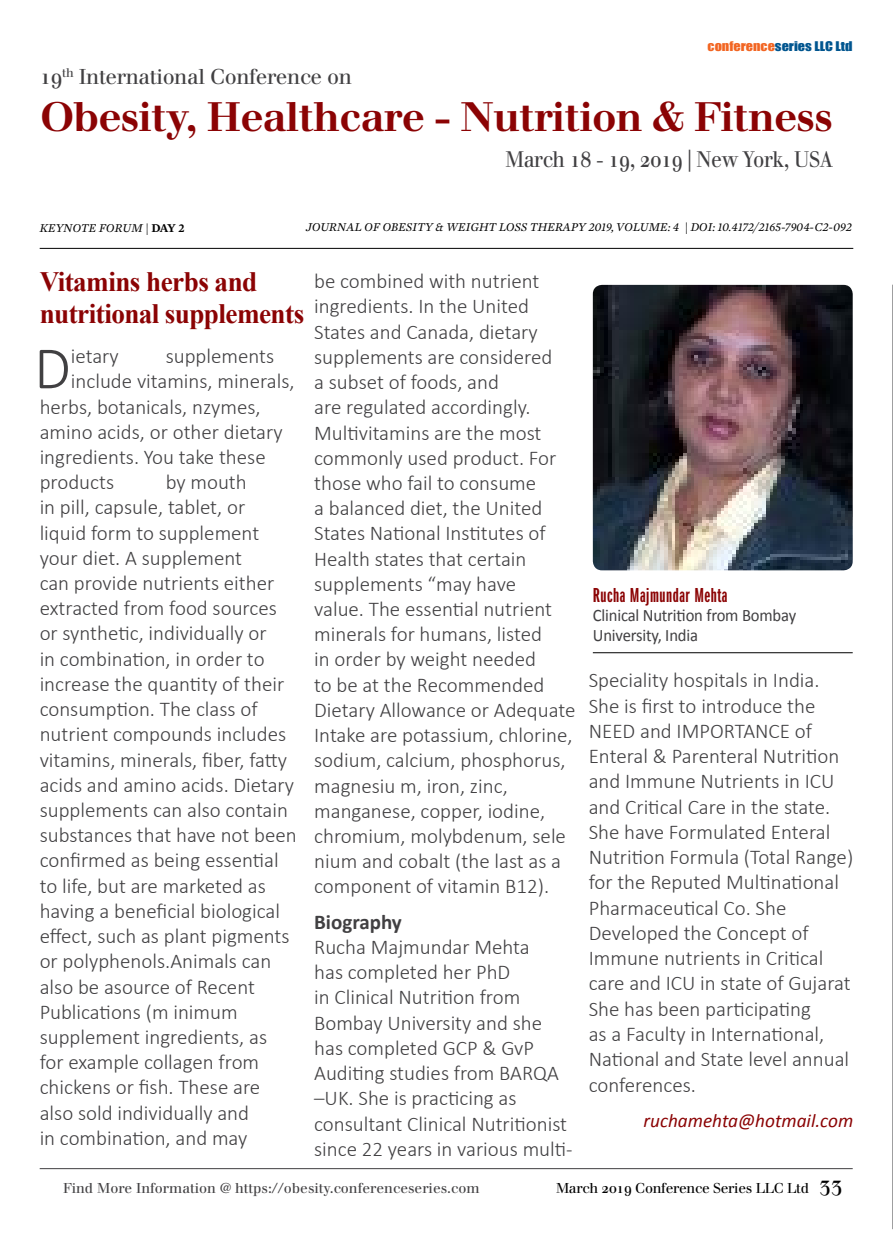
<style>
.page{position:relative;width:893px;height:1241px;background:#fff}
.page>*{position:absolute;margin:0;border:0;box-sizing:border-box;transform-origin:0 0}
.t1{font:300 60.73px "Calibri";color:#414042}
.t2{font:700 40.25px "Justus";letter-spacing:-.02em;color:#8b0304}
.t3{font:700 28px/31.5px "Times New Roman";letter-spacing:-.02em;color:#8b0304}
.t4{font:22.05px "Justus Oldstyle";letter-spacing:-.02em;color:#414042;scale:.9 1}
.t5{font:300 21px/25.2px "Calibri";color:#414042}
.t6{font:21px "Justus Oldstyle";letter-spacing:-.02em;color:#414042}
.t7{font:21px "ITC Franklin Gothic Std Dm X Cp";letter-spacing:.025em;color:#8b0304}
.t8{font:700 21px "Calibri";color:#414042}
.t9{font:italic 19.25px "Calibri";color:#8b0304}
.t10{font:17.5px/19.2px "Calibri";letter-spacing:-.01em;color:#414042;scale:.95 1}
.t11{font:14px "Justus Oldstyle";color:#414042}
.t12{font:14px "Justus Oldstyle";letter-spacing:-.02em;color:#000}
.t13{font:italic 12.25px "Mercury Text G1";letter-spacing:-.01em;color:#000}
.t14{font:12.25px "Impact";color:#00558f;scale:1.16 1}
.s1{color:#f26522}
.s2{font-weight:600;font-style:normal}
.s3{font-size:21px}
</style>
<div class="page">
<hr style="left:40px;top:1168px;width:813px;height:1px;background:#414042">
<hr style="left:40px;top:248px;width:813px;height:1px;background:#000">
<img style="left:593px;top:285px;width:260px;height:285px">
<hr style="left:892px;top:284px;width:1px;height:944px;background:#414042">
<hr style="left:593px;top:652px;width:260px;height:1px;background:#000">
<p class="t14" style="left:708px;top:37px;width:126px"><span class="s1">conference</span>series LLC Ltd</p>
<p class="t6" style="left:40px;top:64px;width:314px">19<sup>th</sup> International Conference on</p>
<h2 class="t2" style="left:40px;top:92px;width:795px">Obesity, Healthcare - Nutrition &amp; Fitness</h2>
<p class="t4" style="left:505px;top:146px;width:365px">March 18 - 19, 2019 | New York, USA</p>
<p class="t13" style="left:40px;top:220px;width:146px">KEYNOTE FORUM | <span class="s2">DAY 2</span></p>
<p class="t13" style="left:306px;top:220px;width:548px">JOURNAL OF OBESITY &amp; WEIGHT LOSS THERAPY 2019, VOLUME: 4 | DOI: 10.4172/2165-7904-C2-092</p>
<h3 class="t3" style="left:40px;top:265px;width:266px">Vitamins herbs and nutritional supplements</h3>
<h1 class="t1" style="left:34px;top:330px;width:38px">D</h1>
<p class="t5" style="left:71px;top:343px;width:49px">ietary</p>
<p class="t5" style="left:166px;top:343px;width:110px">supplements</p>
<p class="t5" style="left:71px;top:368px;width:225px">include vitamins, minerals,</p>
<p class="t5" style="left:40px;top:393px;width:222px">herbs, botanicals, nzymes,</p>
<p class="t5" style="left:40px;top:419px;width:245px">amino acids, or other dietary</p>
<p class="t5" style="left:40px;top:444px;width:228px">ingredients. You take these</p>
<p class="t5" style="left:40px;top:469px;width:76px">products</p>
<p class="t5" style="left:40px;top:469px;width:259px;text-indent:126px">by mouth<br>in pill, capsule, tablet, or liquid form to supplement your diet. A supplement<br>can provide nutrients either extracted from food sources or synthetic, individually or<br>in combination, in order to increase the quantity of their consumption. The class of nutrient compounds includes vitamins, minerals, fiber, fatty acids and amino acids. Dietary supplements can also contain substances that have not been confirmed as being essential to life, but are marketed as having a beneficial biological effect, such as plant pigments or polyphenols.Animals can also be asource of Recent<br>Publications (m inimum supplement ingredients, as<br>for example collagen from chickens or fish. These are also sold individually and<br>in combination, and may</p>
<p class="t5" style="left:314px;top:268px;width:263px">be combined with nutrient ingredients. In the United<br>States and Canada, dietary supplements are considered<br>a subset of foods, and<br>are regulated accordingly.<br>Multivitamins are the most commonly used product. For those who fail to consume<br>a balanced diet, the United<br>States National Institutes of<br>Health states that certain supplements “may have<br>value. The essential nutrient minerals for humans, listed<br>in order by weight needed<br>to be at the Recommended<br>Dietary Allowance or Adequate<br>Intake are potassium, chlorine, sodium, calcium, phosphorus, magnesiu m, iron, zinc, manganese, copper, iodine, chromium, molybdenum, sele nium and cobalt (the last as a component of vitamin B12).</p>
<p class="t8" style="left:314px;top:908px;width:89px">Biography</p>
<p class="t5" style="left:314px;top:933px;width:260px">Rucha Majmundar Mehta<br>has completed her PhD<br>in Clinical Nutrition from<br>Bombay University and she has completed GCP &amp; GvP<br>Auditing studies from BARQA –UK. She is practicing as consultant Clinical Nutritionist since 22 years in various multi-</p>
<p class="t7" style="left:593px;top:583px;width:136px">Rucha Majmundar Mehta</p>
<p class="t10" style="left:593px;top:606px;width:216px">Clinical Nutrition from Bombay<br>University, India</p>
<p class="t5" style="left:589px;top:667px;width:266px">Speciality hospitals in India.<br>She is first to introduce the<br>NEED and IMPORTANCE of<br>Enteral &amp; Parenteral Nutrition and Immune Nutrients in ICU and Critical Care in the state.<br>She have Formulated Enteral<br>Nutrition Formula (Total Range) for the Reputed Multinational<br>Pharmaceutical Co. She<br>Developed the Concept of<br>Immune nutrients in Critical care and ICU in state of Gujarat<br>She has been participating<br>as a Faculty in International,<br>National and State level annual conferences.</p>
<p class="t9" style="left:644px;top:1106px;width:211px">ruchamehta@hotmail.com</p>
<p class="t11" style="left:63px;top:1178px;width:418px">Find More Information @ https://obesity.conferenceseries.com</p>
<p class="t12" style="left:556px;top:1178px;width:288px">March 2019 Conference Series LLC Ltd <span class="s3">33</span></p>
</div>
